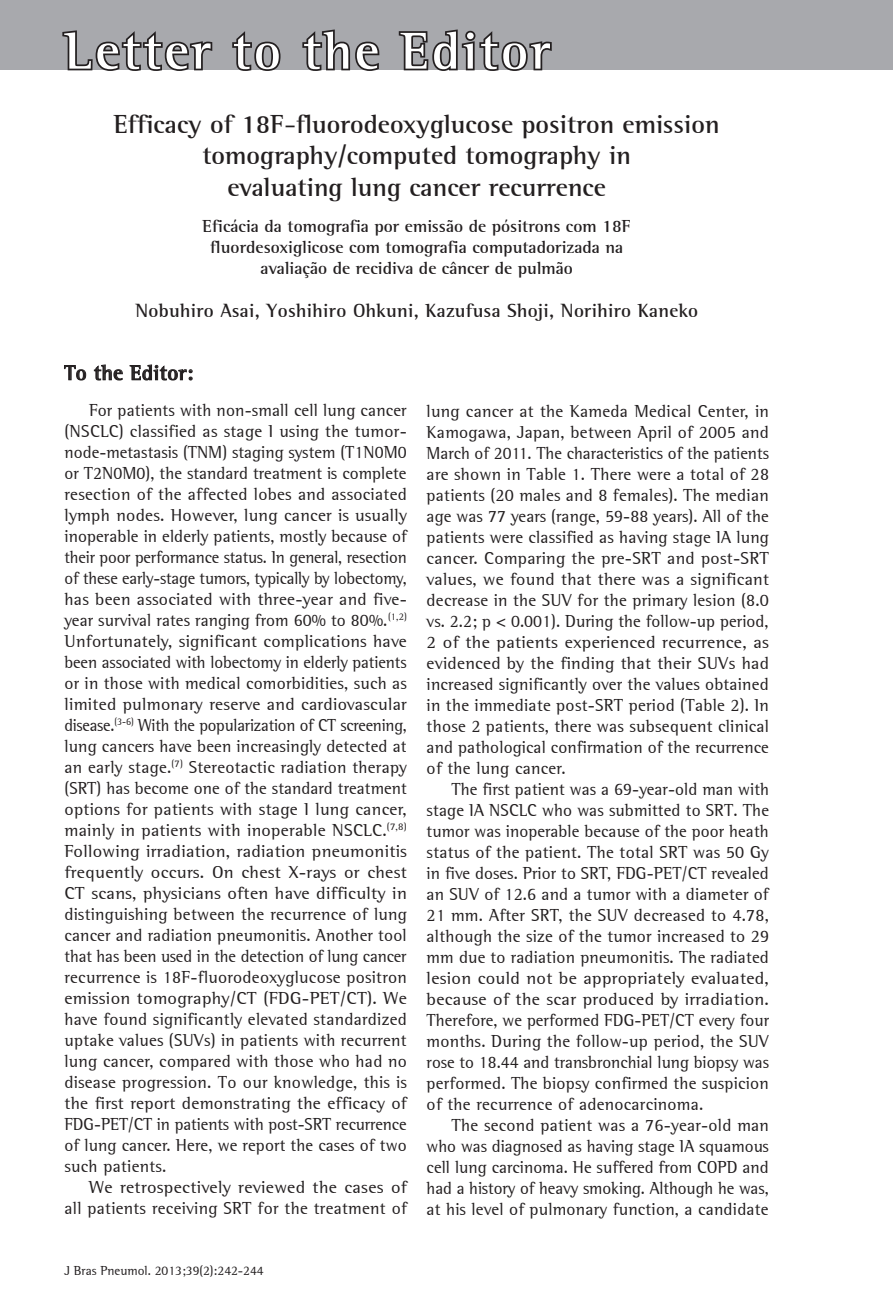
<style>
.page{position:relative;width:893px;height:1315px;background:#fff}
.page>*{position:absolute;margin:0;border:0;box-sizing:border-box;transform-origin:0 0}
.t1{font:700 52.5px "Libre Semi Serif S Si";letter-spacing:.05em;color:#fff}
.t2{font:700 26.25px/31.5px "Libre Semi Serif S Si";color:#231f20;text-align:center}
.t3{font:700 21px "Libre Semi Serif S Si";letter-spacing:.015em;color:#231f20}
.t4{font:700 19.25px "Libre Semi Serif S Si";letter-spacing:.015em;color:#231f20}
.t5{font:17.5px/21px "Libre Semi Serif S Si";letter-spacing:.015em;color:#231f20;text-align:justify}
.t6{font:700 17.5px/21px "Libre Semi Serif S Si";color:#231f20;text-align:center}
.t7{font:17.5px/21px "Libre Semi Serif S Si";letter-spacing:.015em;color:#231f20;text-align:right;scale:1.05 1}
.t8{font:13.12px "Libre Semi Serif S Si";color:#231f20}
</style>
<div class="page">
<div style="left:0;top:0;width:893px;height:70px;background:#a8a9ad"></div>
<svg style="left:64px;top:365px;width:22px;height:15px"></svg>
<svg style="left:94px;top:364px;width:29px;height:16px"></svg>
<svg style="left:130px;top:364px;width:62px;height:16px"></svg>
<svg style="left:62px;top:30px;width:151px;height:41px"></svg>
<svg style="left:232px;top:31px;width:49px;height:40px"></svg>
<svg style="left:302px;top:29px;width:78px;height:42px"></svg>
<svg style="left:398px;top:29px;width:154px;height:42px"></svg>
<h1 class="t1" style="left:64px;top:19px;width:487px">Letter to the Editor</h1>
<h2 class="t2" style="left:114px;top:108px;width:607px">Efficacy of 18F-fluorodeoxyglucose positron emission tomography/computed tomography in<br>evaluating lung cancer recurrence</h2>
<p class="t6" style="left:203px;top:215px;width:430px">Eficácia da tomografia por emissão de pósitrons com 18F fluordesoxiglicose com tomografia computadorizada na avaliação de recidiva de câncer de pulmão</p>
<p class="t4" style="left:135px;top:299px;width:564px">Nobuhiro Asai, Yoshihiro Ohkuni, Kazufusa Shoji, Norihiro Kaneko</p>
<p class="t3" style="left:64px;top:360px;width:130px">To the Editor:</p>
<p class="t5" style="left:64px;top:399px;width:344px;text-indent:25px">For patients with non-small cell lung cancer (NSCLC) classified as stage I using the tumor&shy;node-metastasis (TNM) staging system (T1N0M0 or T2N0M0), the standard treatment is complete resection of the affected lobes and associated lymph nodes. However, lung cancer is usually inoperable in elderly patients, mostly because of their poor performance status. In general, resection of these early-stage tumors, typically by lobectomy, has been associated with three-year and five&shy;year survival rates ranging from 60% to 80%.<sup>(1,2)<br></sup>Unfortunately, significant complications have been associated with lobectomy in elderly patients or in those with medical comorbidities, such as limited pulmonary reserve and cardiovascular disease.<sup>(3-6)</sup> With the popularization of CT screening, lung cancers have been increasingly detected at an early stage.<sup>(7)</sup> Stereotactic radiation therapy (SRT) has become one of the standard treatment options for patients with stage I lung cancer, mainly in patients with inoperable NSCLC.<sup>(7,8)<br></sup>Following irradiation, radiation pneumonitis frequently occurs. On chest X-rays or chest CT scans, physicians often have difficulty in distinguishing between the recurrence of lung cancer and radiation pneumonitis. Another tool that has been used in the detection of lung cancer recurrence is 18F-fluorodeoxyglucose positron emission tomography/CT (FDG-PET/CT). We have found significantly elevated standardized uptake values (SUVs) in patients with recurrent lung cancer, compared with those who had no disease progression. To our knowledge, this is the first report demonstrating the efficacy of FDG-PET/CT in patients with post-SRT recurrence of lung cancer. Here, we report the cases of two such patients.</p>
<p class="t7" style="left:64px;top:1176px;width:328px">We retrospectively reviewed the cases of<br>all patients receiving SRT for the treatment of</p>
<p class="t5" style="left:427px;top:400px;width:344px">lung cancer at the Kameda Medical Center, in Kamogawa, Japan, between April of 2005 and March of 2011. The characteristics of the patients are shown in Table 1. There were a total of 28 patients (20 males and 8 females). The median age was 77 years (range, 59-88 years). All of the patients were classified as having stage IA lung cancer. Comparing the pre-SRT and post-SRT values, we found that there was a significant decrease in the SUV for the primary lesion (8.0 vs. 2.2; p &lt; 0.001). During the follow-up period, 2 of the patients experienced recurrence, as evidenced by the finding that their SUVs had increased significantly over the values obtained in the immediate post-SRT period (Table 2). In those 2 patients, there was subsequent clinical and pathological confirmation of the recurrence of the lung cancer.</p>
<p class="t5" style="left:427px;top:778px;width:344px;text-indent:25px">The first patient was a 69-year-old man with stage IA NSCLC who was submitted to SRT. The tumor was inoperable because of the poor heath status of the patient. The total SRT was 50 Gy in five doses. Prior to SRT, FDG-PET/CT revealed an SUV of 12.6 and a tumor with a diameter of 21 mm. After SRT, the SUV decreased to 4.78, although the size of the tumor increased to 29 mm due to radiation pneumonitis. The radiated lesion could not be appropriately evaluated, because of the scar produced by irradiation.<br>Therefore, we performed FDG-PET/CT every four months. During the follow-up period, the SUV rose to 18.44 and transbronchial lung biopsy was performed. The biopsy confirmed the suspicion of the recurrence of adenocarcinoma.</p>
<p class="t5" style="left:427px;top:1114px;width:344px;text-indent:25px">The second patient was a 76-year-old man who was diagnosed as having stage IA squamous cell lung carcinoma. He suffered from COPD and had a history of heavy smoking. Although he was, at his level of pulmonary function, a candidate</p>
<p class="t8" style="left:64px;top:1263px;width:201px">J Bras Pneumol. 2013;39(2):242-244</p>
</div>
